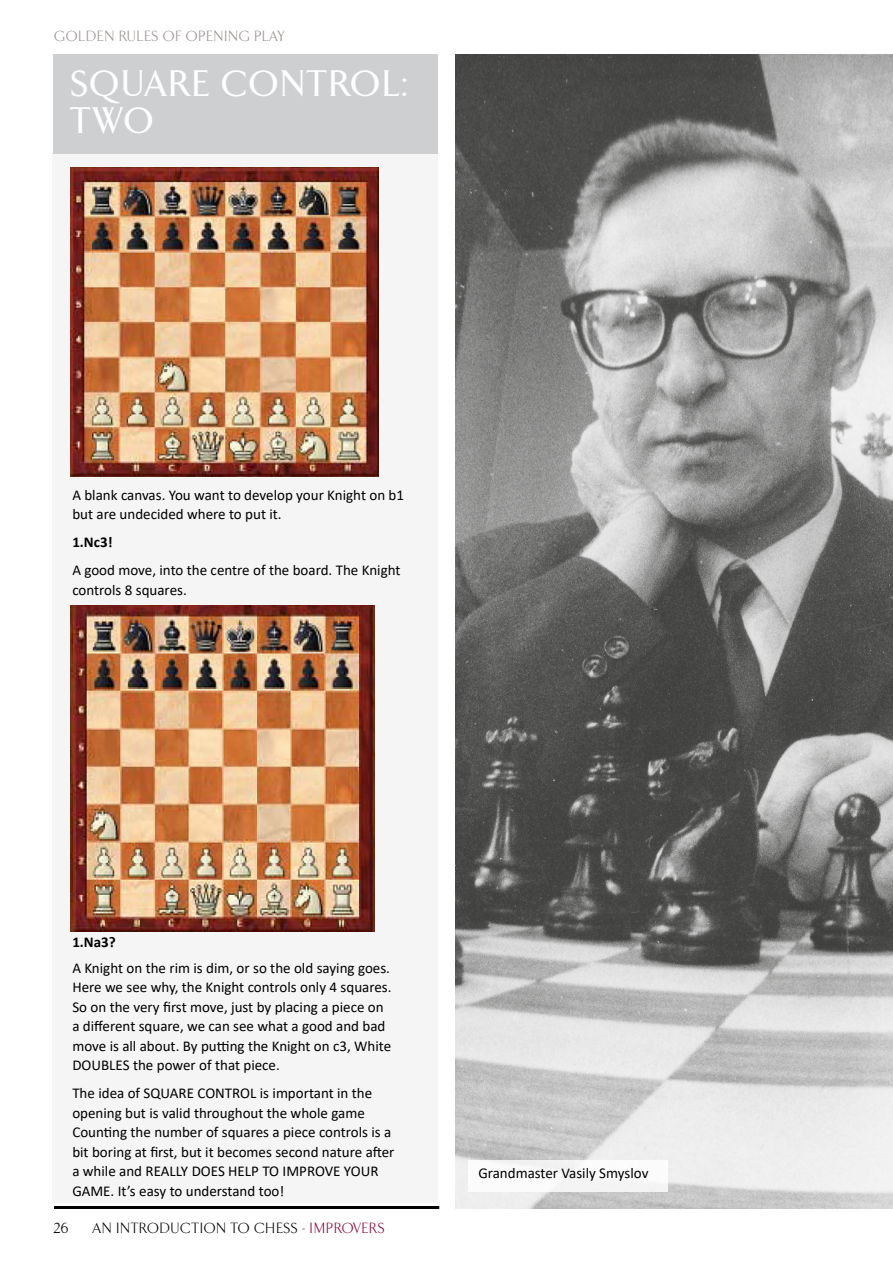
<style>
.page{position:relative;width:893px;height:1263px;background:#fff}
.page>*{position:absolute;margin:0;border:0;box-sizing:border-box;transform-origin:0 0}
.t1{font:500 37.5px/37.5px "TF Arrow";letter-spacing:.06em;color:#fff}
.t2{font:15px/19.5px "Calibri";color:#000}
.t3{font:300 15px "TF Arrow";letter-spacing:.06em;color:#000}
.t4{font:300 15px "TF Arrow";letter-spacing:.06em;color:#99918f}
.t5{font:700 15px "Calibri";color:#000}
.s1{color:#880b3d}
</style>
<div class="page">
<div style="left:52px;top:152px;width:385px;height:1051px;background:#f5f5f6"></div>
<div style="left:53px;top:54px;width:384px;height:99px;background:#cecfd1"></div>
<img style="left:71px;top:168px;width:307px;height:309px">
<img style="left:71px;top:606px;width:304px;height:325px">
<hr style="left:54px;top:1206px;width:385px;height:3px;background:#000">
<img style="left:456px;top:54px;width:437px;height:1155px">
<div style="left:468px;top:1161px;width:200px;height:31px;background:#fff"></div>
<p class="t4" style="left:54px;top:29px;width:232px">GOLDEN RULES OF OPENING PLAY</p>
<h1 class="t1" style="left:71px;top:66px;width:337px">SQUARE CONTROL:<br>TWO</h1>
<p class="t2" style="left:72px;top:485px;width:333px">A blank canvas. You want to develop your Knight on b1 but are undecided where to put it.</p>
<p class="t5" style="left:72px;top:533px;width:42px">1.Nc3!</p>
<p class="t2" style="left:72px;top:560px;width:330px">A good move, into the centre of the board. The Knight controls 8 squares.</p>
<p class="t5" style="left:72px;top:933px;width:45px">1.Na3?</p>
<p class="t2" style="left:72px;top:957px;width:321px">A Knight on the rim is dim, or so the old saying goes.<br>Here we see why, the Knight controls only 4 squares.<br>So on the very first move, just by placing a piece on a different square, we can see what a good and bad move is all about. By putting the Knight on c3, White DOUBLES the power of that piece.</p>
<p class="t2" style="left:72px;top:1083px;width:324px">The idea of SQUARE CONTROL is important in the opening but is valid throughout the whole game Counting the number of squares a piece controls is a bit boring at first, but it becomes second nature after a while and REALLY DOES HELP TO IMPROVE YOUR GAME. It’s easy to understand too!</p>
<p class="t3" style="left:54px;top:1220px;width:16px">26</p>
<p class="t3" style="left:93px;top:1220px;width:293px">AN INTRODUCTION TO CHESS - <span class="s1">IMPROVERS</span></p>
<p class="t2" style="left:478px;top:1162px;width:172px">Grandmaster Vasily Smyslov</p>
</div>
